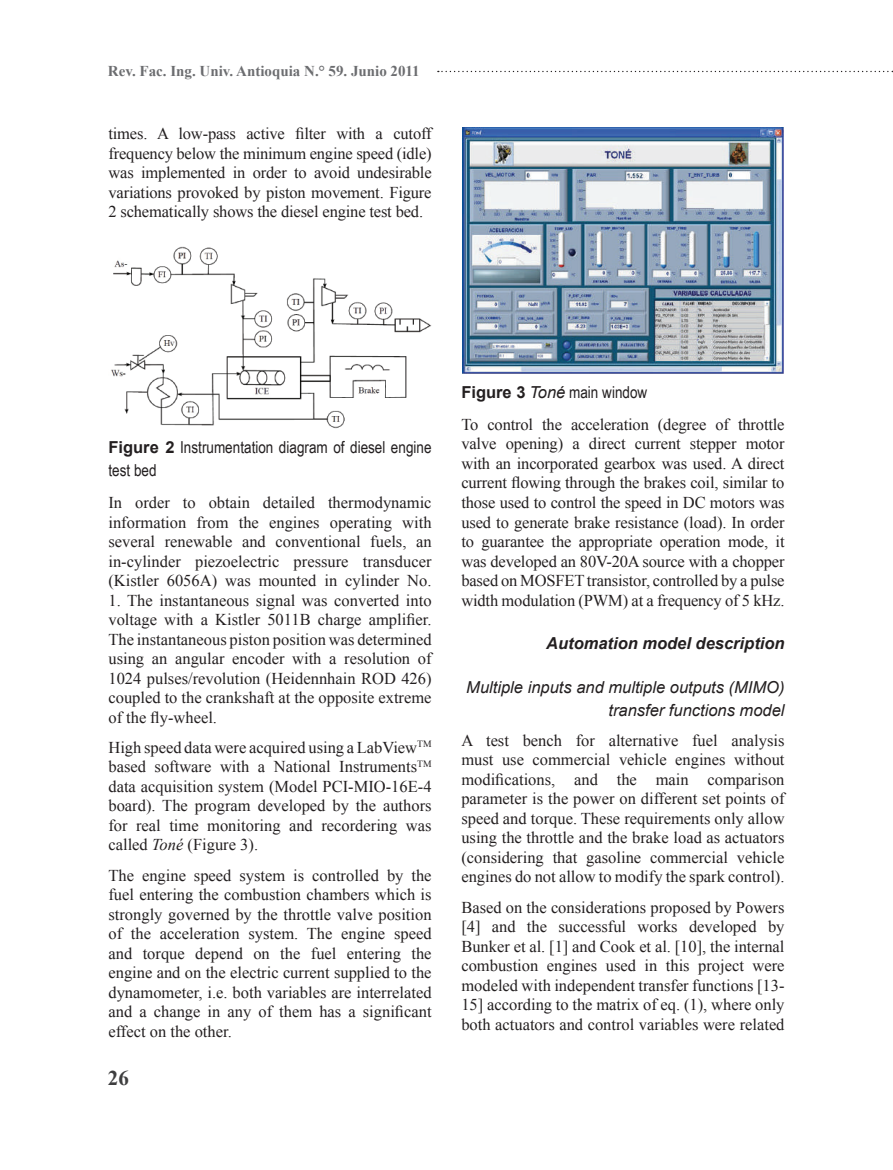
<style>
.page{position:relative;width:893px;height:1170px;background:#fff}
.page>*{position:absolute;margin:0;border:0;box-sizing:border-box;transform-origin:0 0}
.t1{font:700 21px "Times New Roman";color:#3e3e3f}
.t2{font:16.5px/19.5px "Times New Roman";color:#231f20;text-align:justify}
.t3{font:16.5px/22.5px "Arial Narrow";color:#231f20}
.t4{font:italic 16.5px/22.5px "Arial";color:#231f20;text-align:right}
.t5{font:italic 700 16.5px "Arial";color:#231f20}
.t6{font:700 15px "Times New Roman";color:#6c6d70}
.s1{font-family:"Arial";font-weight:700}
.s2{font-style:italic}
.s3{font-family:"Arial";font-style:italic}
</style>
<div class="page">
<svg style="left:438px;top:71px;width:455px;height:1px"></svg>
<img style="left:111px;top:246px;width:321px;height:182px">
<img style="left:462px;top:128px;width:322px;height:245px">
<p class="t6" style="left:108px;top:60px;width:313px">Rev. Fac. Ing. Univ. Antioquia N.° 59. Junio 2011</p>
<p class="t2" style="left:108px;top:123px;width:325px">times. A low-pass active filter with a cutoff frequency below the minimum engine speed (idle) was implemented in order to avoid undesirable variations provoked by piston movement. Figure 2 schematically shows the diesel engine test bed.</p>
<p class="t3" style="left:108px;top:435px;width:325px"><span class="s1">Figure 2</span> Instrumentation diagram of diesel engine test bed</p>
<p class="t2" style="left:108px;top:492px;width:325px">In order to obtain detailed thermodynamic information from the engines operating with several renewable and conventional fuels, an in-cylinder piezoelectric pressure transducer (Kistler 6056A) was mounted in cylinder No.</p>
<p class="t2" style="left:108px;top:590px;width:325px">1. The instantaneous signal was converted into voltage with a Kistler 5011B charge amplifier.<br>The instantaneous piston position was determined using an angular encoder with a resolution of 1024 pulses/revolution (Heidennhain ROD 426) coupled to the crankshaft at the opposite extreme of the fly-wheel.</p>
<p class="t2" style="left:108px;top:737px;width:325px">High speed data were acquired using a LabView<sup>TM </sup>based software with a National Instruments<sup>TM </sup>data acquisition system (Model PCI-MIO-16E-4 board). The program developed by the authors for real time monitoring and recordering was called <span class="s2">Toné</span> (Figure 3).</p>
<p class="t2" style="left:108px;top:865px;width:325px">The engine speed system is controlled by the fuel entering the combustion chambers which is strongly governed by the throttle valve position of the acceleration system. The engine speed and torque depend on the fuel entering the engine and on the electric current supplied to the dynamometer, i.e. both variables are interrelated and a change in any of them has a significant effect on the other.</p>
<p class="t1" style="left:108px;top:1062px;width:22px">26</p>
<p class="t3" style="left:461px;top:380px;width:187px"><span class="s1">Figure 3</span> <span class="s3">Toné</span> main window</p>
<p class="t2" style="left:461px;top:414px;width:325px">To control the acceleration (degree of throttle valve opening) a direct current stepper motor with an incorporated gearbox was used. A direct current flowing through the brakes coil, similar to those used to control the speed in DC motors was used to generate brake resistance (load). In order to guarantee the appropriate operation mode, it was developed an 80V-20A source with a chopper based on MOSFET transistor, controlled by a pulse width modulation (PWM) at a frequency of 5 kHz.</p>
<p class="t5" style="left:546px;top:632px;width:240px">Automation model description</p>
<p class="t4" style="left:466px;top:676px;width:320px">Multiple inputs and multiple outputs (MIMO) transfer functions model</p>
<p class="t2" style="left:461px;top:730px;width:325px">A test bench for alternative fuel analysis must use commercial vehicle engines without modifications, and the main comparison parameter is the power on different set points of speed and torque. These requirements only allow using the throttle and the brake load as actuators (considering that gasoline commercial vehicle engines do not allow to modify the spark control).</p>
<p class="t2" style="left:461px;top:896px;width:325px">Based on the considerations proposed by Powers [4] and the successful works developed by Bunker et al. [1] and Cook et al. [10], the internal combustion engines used in this project were modeled with independent transfer functions [13- 15] according to the matrix of eq. (1), where only both actuators and control variables were related</p>
</div>
